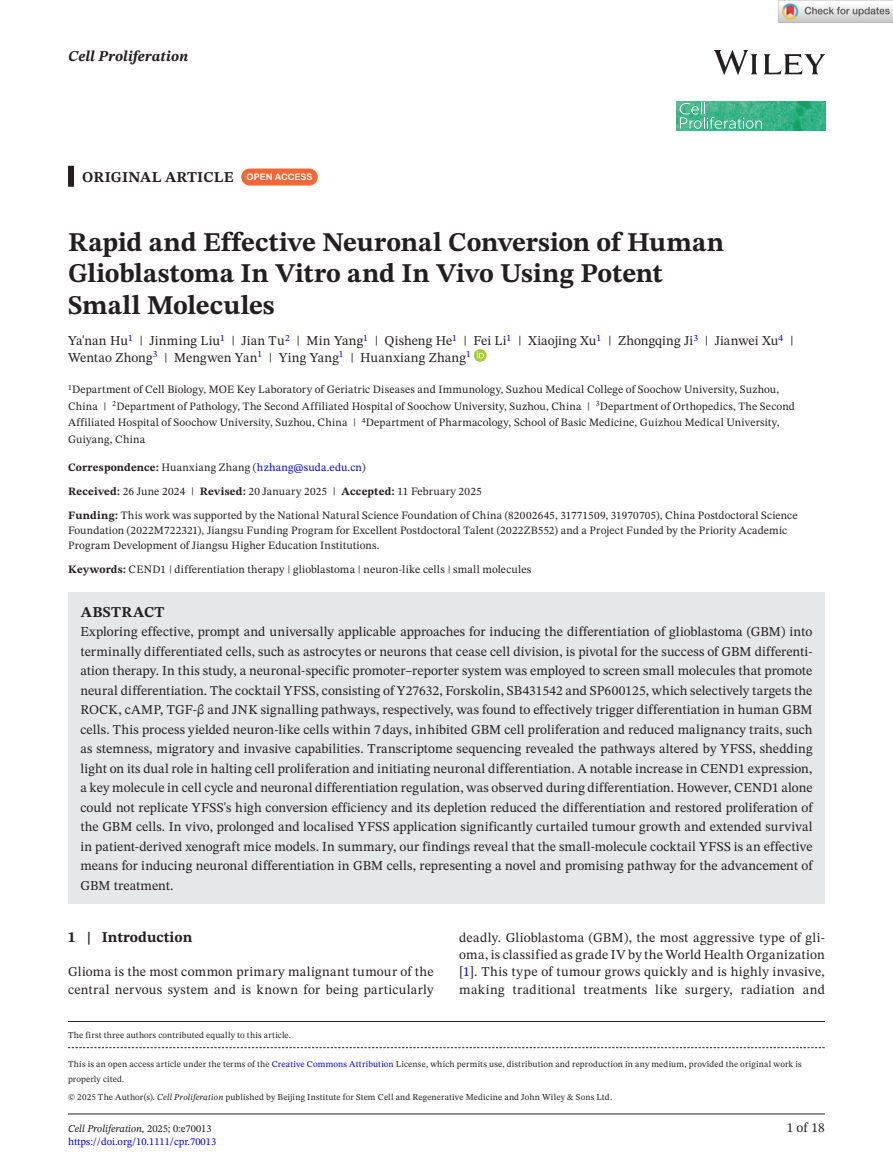
<style>
.page{position:relative;width:893px;height:1174px;background:#fff}
.page>*{position:absolute;margin:0;border:0;box-sizing:border-box;transform-origin:0 0}
.t1{font:700 27px/31.5px "STIX Two Text";color:#231f20}
.t2{font:700 15px "STIX Two Text";letter-spacing:.01em;color:#231f20}
.t3{font:italic 700 15px "STIX Two Text";letter-spacing:.005em;color:#231f20}
.t4{font:13.5px/19.5px "STIX Two Text";letter-spacing:.01em;color:#231f20}
.t5{font:11.25px/16.5px "STIX Two Text";letter-spacing:.015em;color:#231f20}
.t6{font:10.5px "STIX Two Text";color:#00f}
.t7{font:italic 10.5px "STIX Two Text";color:#231f20}
.t8{font:9px/15px "STIX Two Text";letter-spacing:.02em;color:#231f20}
.s1{font-family:"Arial Rounded MT Bold";font-weight:400;font-size:9px;color:#fff}
.s2{font-weight:700}
.s3{color:#00f}
.s4{font-style:italic}
.s5{font-style:normal}
</style>
<div class="page">
<hr style="left:68px;top:1113px;width:757px;height:1px;background:#231f20">
<img style="left:714px;top:51px;width:111px;height:23px">
<img style="left:676px;top:101px;width:149px;height:30px">
<svg style="left:680px;top:102px;width:82px;height:27px;background:#59be99"></svg>
<div style="left:68px;top:166px;width:6px;height:21px;background:#231f20"></div>
<div style="left:68px;top:592px;width:757px;height:42px;background:#e6e7e9"></div>
<div style="left:68px;top:611px;width:757px;height:292px;background:#e6e7e9"></div>
<div style="left:241px;top:168px;width:77px;height:17px;background:#f16736;border-radius:9px"></div>
<svg style="left:474px;top:349px;width:12px;height:13px"></svg>
<svg style="left:477px;top:351px;width:7px;height:7px"></svg>
<svg style="left:68px;top:1047px;width:757px;height:1px"></svg>
<hr style="left:68px;top:1021px;width:757px;height:1px;background:#231f20">
<img style="left:779px;top:0;width:114px;height:23px">
<p class="t3" style="left:68px;top:46px;width:122px">Cell Proliferation</p>
<p class="t2" style="left:82px;top:166px;width:232px">ORIGINAL ARTICLE <span class="s1">OPEN ACCESS</span></p>
<h1 class="t1" style="left:68px;top:227px;width:658px">Rapid and Effective Neuronal Conversion of Human<br>Glioblastoma In Vitro and In Vivo Using Potent<br>Small Molecules</h1>
<p class="t4" style="left:68px;top:332px;width:727px;line-height:16.5px">Ya'nan Hu<sup>1</sup> | Jinming Liu<sup>1</sup> | Jian Tu<sup>2</sup> | Min Yang<sup>1</sup> | Qisheng He<sup>1</sup> | Fei Li<sup>1</sup> | Xiaojing Xu<sup>1</sup> | Zhongqing Ji<sup>3</sup> | Jianwei Xu<sup>4</sup> |<br>Wentao Zhong<sup>3</sup> | Mengwen Yan<sup>1</sup> | Ying Yang<sup>1</sup> | Huanxiang Zhang<sup>1</sup></p>
<p class="t5" style="left:68px;top:381px;width:728px"><sup>1</sup>Department of Cell Biology, MOE Key Laboratory of Geriatric Diseases and Immunology, Suzhou Medical College of Soochow University, Suzhou, China | <sup>2</sup>Department of Pathology, The Second Affiliated Hospital of Soochow University, Suzhou, China | <sup>3</sup>Department of Orthopedics, The Second Affiliated Hospital of Soochow University, Suzhou, China | <sup>4</sup>Department of Pharmacology, School of Basic Medicine, Guizhou Medical University, Guiyang, China</p>
<p class="t5" style="left:68px;top:455px;width:731px;line-height:24px"><span class="s2">Correspondence:</span> Huanxiang Zhang (<span class="s3">hzhang@suda.edu.cn</span>)<br><span class="s2">Received:</span> 26 June 2024 | <span class="s2">Revised:</span> 20 January 2025 | <span class="s2">Accepted:</span> 11 February 2025<br><span class="s2">Funding:</span> This work was supported by the National Natural Science Foundation of China (82002645, 31771509, 31970705), China Postdoctoral Science</p>
<p class="t5" style="left:68px;top:522px;width:721px;line-height:15px">Foundation (2022M722321), Jiangsu Funding Program for Excellent Postdoctoral Talent (2022ZB552) and a Project Funded by the Priority Academic<br>Program Development of Jiangsu Higher Education Institutions.</p>
<p class="t5" style="left:68px;top:561px;width:465px"><span class="s2">Keywords:</span> CEND1 | differentiation therapy | glioblastoma | neuron-like cells | small molecules</p>
<p class="t2" style="left:81px;top:601px;width:85px">ABSTRACT</p>
<p class="t4" style="left:80px;top:622px;width:734px;text-align:justify">Exploring effective, prompt and universally applicable approaches for inducing the differentiation of glioblastoma (GBM) into terminally differentiated cells, such as astrocytes or neurons that cease cell division, is pivotal for the success of GBM differenti&shy;ation therapy. In this study, a neuronal-specific promoter–reporter system was employed to screen small molecules that promote neural differentiation. The cocktail YFSS, consisting of Y27632, Forskolin, SB431542 and SP600125, which selectively targets the ROCK, cAMP, TGF-β and JNK signalling pathways, respectively, was found to effectively trigger differentiation in human GBM cells. This process yielded neuron-like cells within 7days, inhibited GBM cell proliferation and reduced malignancy traits, such as stemness, migratory and invasive capabilities. Transcriptome sequencing revealed the pathways altered by YFSS, shedding light on its dual role in halting cell proliferation and initiating neuronal differentiation. A notable increase in CEND1 expression, a key molecule in cell cycle and neuronal differentiation regulation, was observed during differentiation. However, CEND1 alone could not replicate YFSS's high conversion efficiency and its depletion reduced the differentiation and restored proliferation of the GBM cells. In vivo, prolonged and localised YFSS application significantly curtailed tumour growth and extended survival in patient-derived xenograft mice models. In summary, our findings reveal that the small-molecule cocktail YFSS is an effective means for inducing neuronal differentiation in GBM cells, representing a novel and promising pathway for the advancement of GBM treatment.</p>
<p class="t2" style="left:68px;top:926px;width:126px">1 | Introduction</p>
<p class="t4" style="left:68px;top:963px;width:367px;line-height:17.2px">Glioma is the most common primary malignant tumour of the central nervous system and is known for being particularly</p>
<p class="t8" style="left:68px;top:1028px;width:225px">The first three authors contributed equally to this article.</p>
<p class="t4" style="left:459px;top:928px;width:367px;line-height:17.2px;text-align:justify">deadly. Glioblastoma (GBM), the most aggressive type of gli&shy;oma, is classified as grade IV by the World Health Organization [<span class="s3">1</span>]. This type of tumour grows quickly and is highly invasive, making traditional treatments like surgery, radiation and</p>
<p class="t8" style="left:68px;top:1056px;width:735px">This is an open access article under the terms of the <span class="s3">Creative Commons Attribution</span> License, which permits use, distribution and reproduction in any medium, provided the original work is properly cited.</p>
<p class="t8" style="left:68px;top:1089px;width:546px">© 2025 The Author(s). <span class="s4">Cell Proliferation</span> published by Beijing Institute for Stem Cell and Regenerative Medicine and John Wiley &amp; Sons Ltd.</p>
<p class="t7" style="left:68px;top:1121px;width:145px">Cell Proliferation, <span class="s5">2025; 0:e70013</span></p>
<p class="t4" style="left:787px;top:1118px;width:40px">1 of 18</p>
<p class="t6" style="left:68px;top:1134px;width:150px">https://doi.org/10.1111/cpr.70013</p>
</div>
